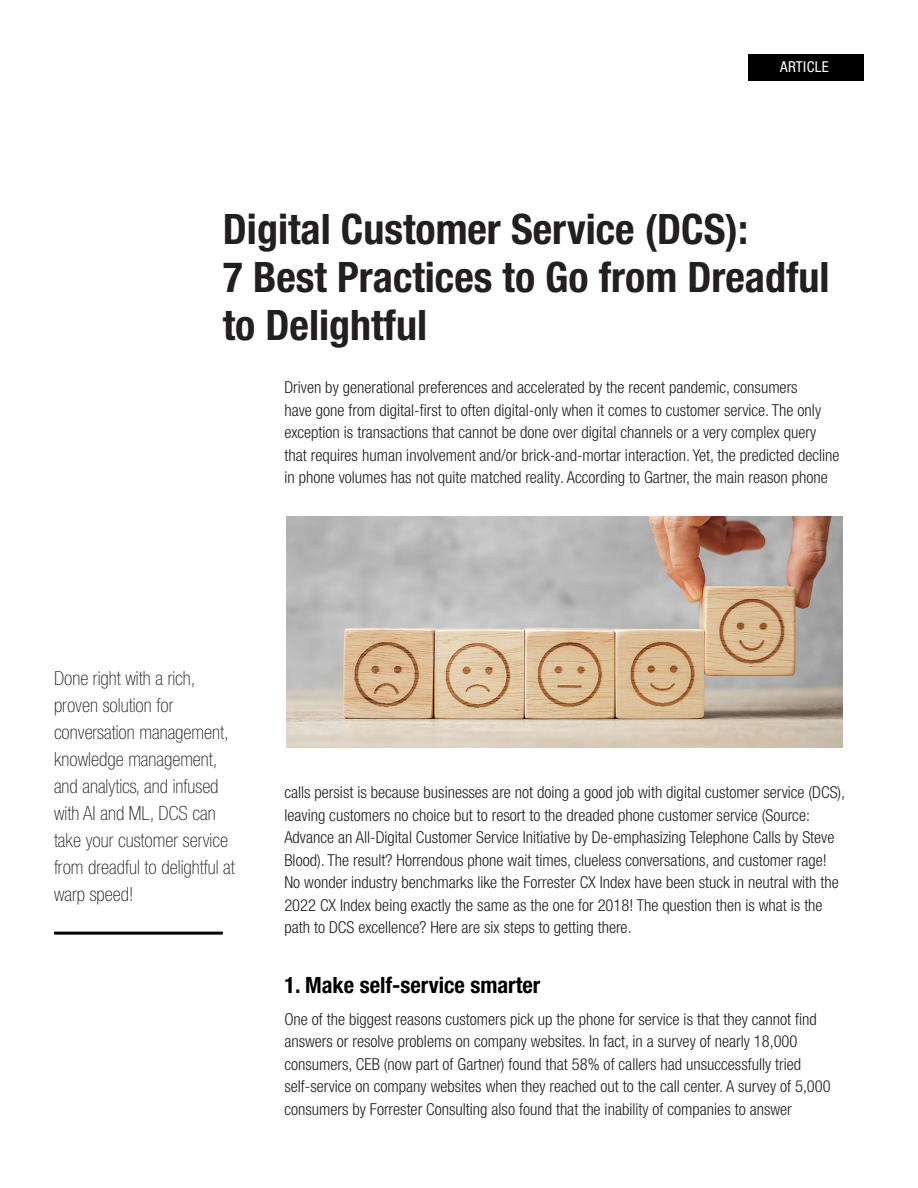
<style>
.page{position:relative;width:918px;height:1188px;background:#fff}
.page>*{position:absolute;margin:0;border:0;box-sizing:border-box;transform-origin:0 0}
.t1{font:700 condensed 42px/48px "Helvetica Neue LT Pro";color:#231f20}
.heading_1{font:700 condensed 22.5px "Helvetica Neue LT Pro";color:#000}
.quote{font:100 condensed 19.5px/27px "Helvetica Neue LT Pro";color:#231f20}
.Paragraph_1{font:300 condensed 16.5px/22.5px "Helvetica Neue LT Pro";color:#231f20}
.sidebar_quote_name{font:condensed 15px "Helvetica Neue LT Pro";letter-spacing:.025em;color:#fff}
</style>
<div class="page">
<hr style="left:54px;top:932px;width:169px;height:3px;background:#000">
<div style="left:748px;top:54px;width:116px;height:26px;background:#000"></div>
<img style="left:286px;top:516px;width:556px;height:232px">
<p class="sidebar_quote_name" style="left:780px;top:58px;width:50px">ARTICLE</p>
<p class="t1" style="left:223px;top:205px;width:608px">Digital Customer Service (DCS):<br>7 Best Practices to Go from Dreadful to Delightful</p>
<p class="Paragraph_1" style="left:284px;top:376px;width:557px">Driven by generational preferences and accelerated by the recent pandemic, consumers<br>have gone from digital-first to often digital-only when it comes to customer service. The only exception is transactions that cannot be done over digital channels or a very complex query that requires human involvement and/or brick-and-mortar interaction. Yet, the predicted decline in phone volumes has not quite matched reality. According to Gartner, the main reason phone</p>
<p class="quote" style="left:54px;top:664px;width:182px">Done right with a rich, proven solution for conversation management, knowledge management, and analytics, and infused with AI and ML, DCS can take your customer service from dreadful to delightful at warp speed!</p>
<p class="Paragraph_1" style="left:284px;top:781px;width:562px">calls persist is because businesses are not doing a good job with digital customer service (DCS), leaving customers no choice but to resort to the dreaded phone customer service (Source:<br>Advance an All-Digital Customer Service Initiative by De-emphasizing Telephone Calls by Steve Blood). The result? Horrendous phone wait times, clueless conversations, and customer rage!<br>No wonder industry benchmarks like the Forrester CX Index have been stuck in neutral with the 2022 CX Index being exactly the same as the one for 2018! The question then is what is the path to DCS excellence? Here are six steps to getting there.</p>
<p class="heading_1" style="left:284px;top:972px;width:257px">1. Make self-service smarter</p>
<p class="Paragraph_1" style="left:284px;top:1007px;width:548px">One of the biggest reasons customers pick up the phone for service is that they cannot find answers or resolve problems on company websites. In fact, in a survey of nearly 18,000 consumers, CEB (now part of Gartner) found that 58% of callers had unsuccessfully tried self-service on company websites when they reached out to the call center. A survey of 5,000 consumers by Forrester Consulting also found that the inability of companies to answer</p>
</div>
